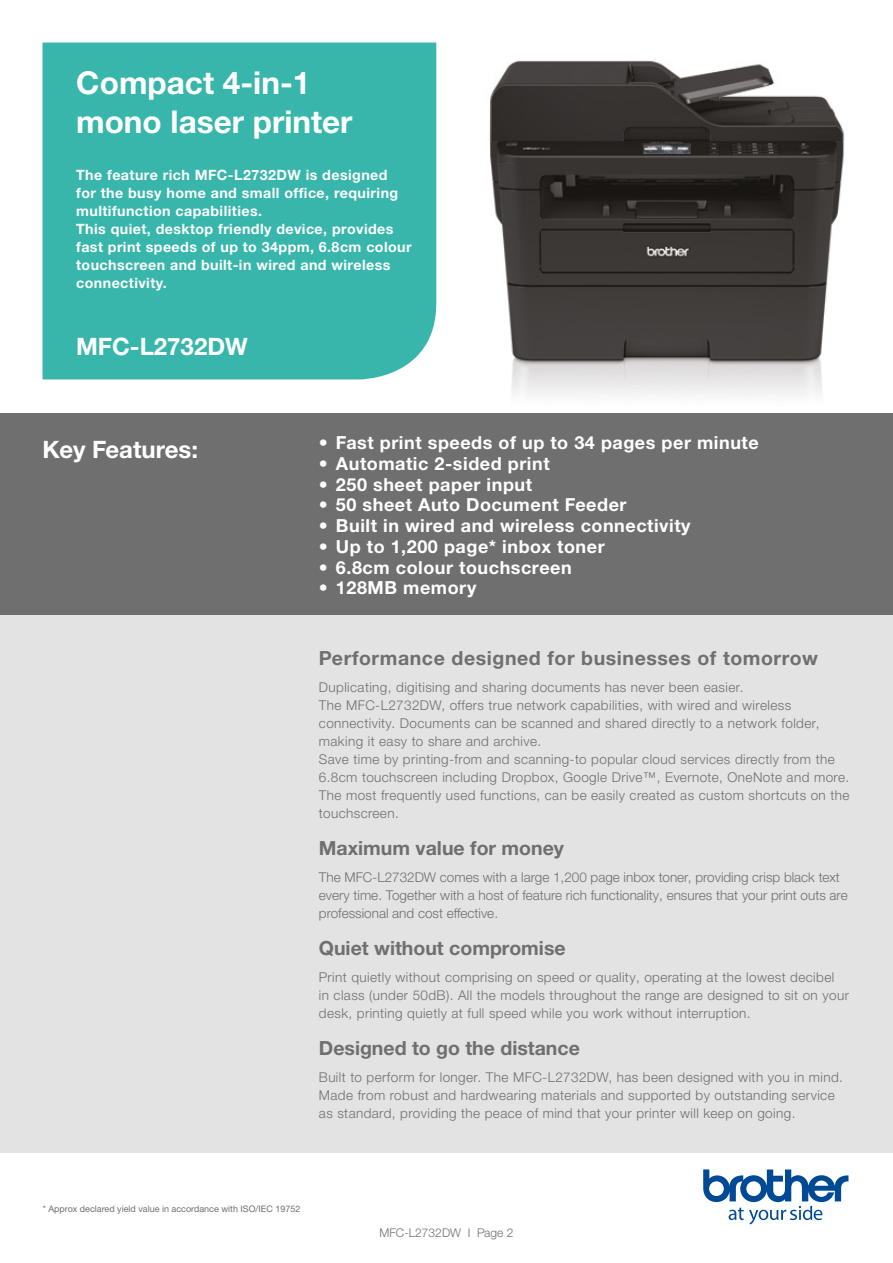
<style>
.page{position:relative;width:893px;height:1263px;background:#fff}
.page>*{position:absolute;margin:0;border:0;box-sizing:border-box;transform-origin:0 0}
.t1{font:700 31.5px/39px "Helvetica Neue LTW1 G";color:#fff}
.t2{font:700 24px "Helvetica Neue LTW1 G";color:#fff}
.t3{font:700 19.5px "Helvetica Neue LTW1 G";color:#706f6f}
.t4{font:700 19.5px "Helvetica Neue LTW1 G";letter-spacing:.03em;color:#706f6f}
.t5{font:700 18px "Helvetica Neue LTW1 G";letter-spacing:.03em;color:#fff}
.t6{font:700 14.25px/18px "Helvetica Neue LTW1 G";letter-spacing:.03em;color:#fff}
.t7{font:300 13.5px/18px "Helvetica Neue LTW1 G";letter-spacing:.03em;color:#706f6f}
.t8{font:300 13.5px/18px "Helvetica Neue LTW1 G";color:#706f6f}
.t9{font:300 12px "Helvetica Neue LTW1 G";color:#706f6f}
.t10{font:9px "Helvetica Neue LTW1 G";color:#706f6f}
</style>
<div class="page">
<img style="left:489px;top:60px;width:356px;height:335px">
<svg style="left:703px;top:1169px;width:145px;height:55px"></svg>
<div style="left:0;top:413px;width:893px;height:740px;background:#e3e3e3"></div>
<div style="left:43px;top:43px;width:393px;height:336px;background:#38b6ab"></div>
<div style="left:0;top:413px;width:893px;height:202px;background:#706f6f"></div>
<h1 class="t1" style="left:76px;top:64px;width:278px">Compact 4-in-1 mono laser printer</h1>
<p class="t6" style="left:76px;top:166px;width:337px">The feature rich MFC-L2732DW is designed<br>for the busy home and small office, requiring multifunction capabilities.<br>This quiet, desktop friendly device, provides fast print speeds of up to 34ppm, 6.8cm colour touchscreen and built-in wired and wireless connectivity.</p>
<h2 class="t2" style="left:76px;top:332px;width:173px">MFC-L2732DW</h2>
<h2 class="t2" style="left:43px;top:434px;width:157px">Key Features:</h2>
<h3 class="t5" style="left:319px;top:432px;width:441px">• Fast print speeds of up to 34 pages per minute</h3>
<h3 class="t5" style="left:319px;top:452px;width:232px">• Automatic 2-sided print</h3>
<h3 class="t5" style="left:319px;top:473px;width:215px">• 250 sheet paper input</h3>
<h3 class="t5" style="left:319px;top:494px;width:309px">• 50 sheet Auto Document Feeder</h3>
<h3 class="t5" style="left:319px;top:515px;width:373px">• Built in wired and wireless connectivity</h3>
<h3 class="t5" style="left:319px;top:535px;width:287px">• Up to 1,200 page* inbox toner</h3>
<h3 class="t5" style="left:319px;top:556px;width:254px">• 6.8cm colour touchscreen</h3>
<h3 class="t5" style="left:319px;top:577px;width:159px">• 128MB memory</h3>
<h3 class="t4" style="left:319px;top:646px;width:501px">Performance designed for businesses of tomorrow</h3>
<p class="t7" style="left:319px;top:678px;width:532px">Duplicating, digitising and sharing documents has never been easier.<br>The MFC-L2732DW, offers true network capabilities, with wired and wireless connectivity. Documents can be scanned and shared directly to a network folder, making it easy to share and archive.<br>Save time by printing-from and scanning-to popular cloud services directly from the 6.8cm touchscreen including Dropbox, Google Drive™, Evernote, OneNote and more.<br>The most frequently used functions, can be easily created as custom shortcuts on the touchscreen.</p>
<h3 class="t3" style="left:319px;top:836px;width:247px">Maximum value for money</h3>
<p class="t8" style="left:319px;top:868px;width:530px">The MFC-L2732DW comes with a large 1,200 page inbox toner, providing crisp black text every time. Together with a host of feature rich functionality, ensures that your print outs are professional and cost effective.</p>
<h3 class="t3" style="left:319px;top:936px;width:248px">Quiet without compromise</h3>
<p class="t7" style="left:319px;top:968px;width:531px">Print quietly without comprising on speed or quality, operating at the lowest decibel<br>in class (under 50dB). All the models throughout the range are designed to sit on your desk, printing quietly at full speed while you work without interruption.</p>
<h3 class="t3" style="left:319px;top:1036px;width:262px">Designed to go the distance</h3>
<p class="t7" style="left:319px;top:1068px;width:526px">Built to perform for longer. The MFC-L2732DW, has been designed with you in mind.<br>Made from robust and hardwearing materials and supported by outstanding service as standard, providing the peace of mind that your printer will keep on going.</p>
<p class="t10" style="left:43px;top:1203px;width:259px">* Approx declared yield value in accordance with ISO/IEC 19752</p>
<p class="t9" style="left:380px;top:1226px;width:135px">MFC-L2732DW I Page 2</p>
</div>
